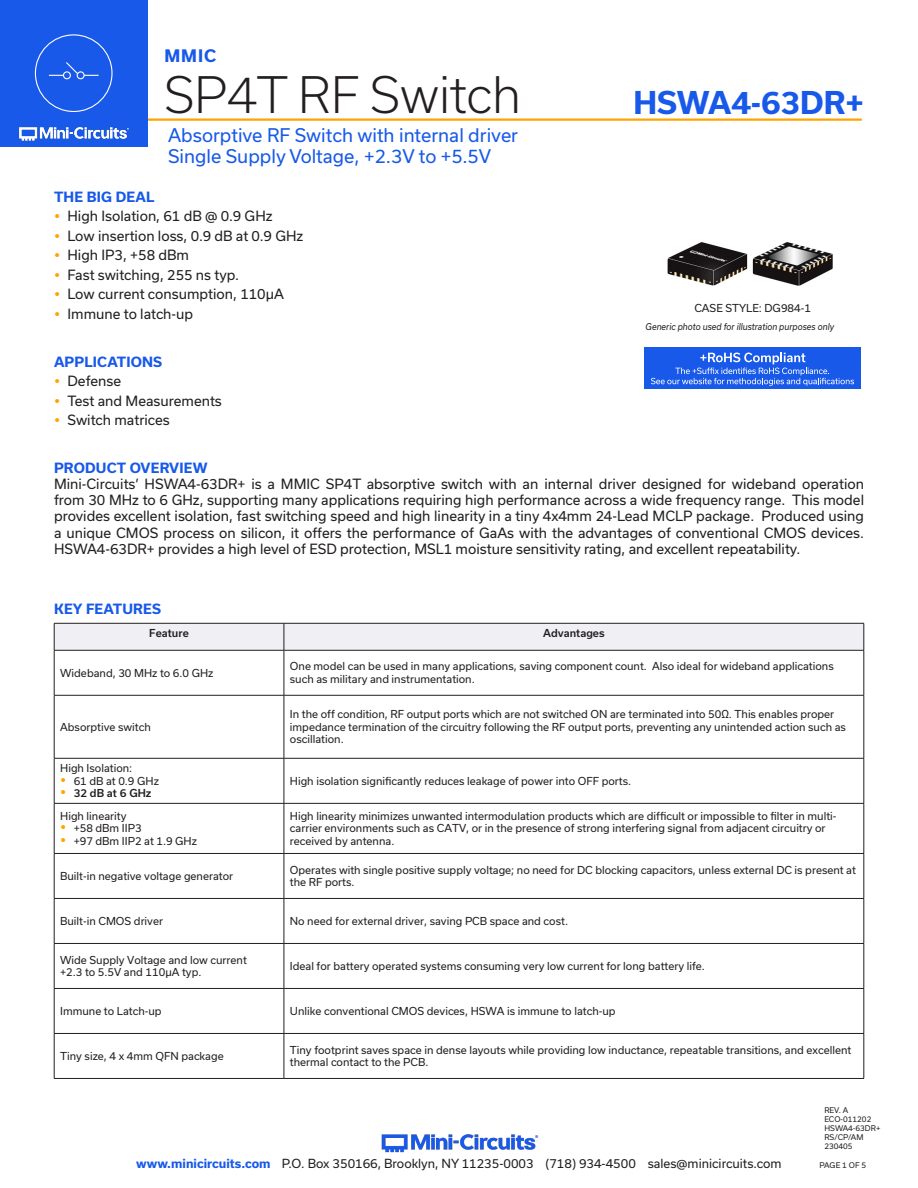
<style>
.page{position:relative;width:918px;height:1188px;background:#fff}
.page>*{position:absolute;margin:0;border:0;box-sizing:border-box;transform-origin:0 0}
.t1{font:300 48px "Usual";color:#231f20}
.t2{font:700 30px "Usual";color:#1859ea}
.t3{font:18px/21.6px "Usual";color:#1859ea}
.t4{font:700 16.5px "Usual";color:#1859ea}
.Regular_Copy{font:13.5px/16.2px "Usual";color:#231f20;text-align:justify}
.Blue_Headers{font:700 13.5px "Usual";letter-spacing:.015em;color:#1859ea}
.t5{font:12px "Usual";color:#231f20}
.Table_Body_Left_Just{font:10.5px/12.6px "Usual";color:#231f20}
.Table_Header_Center{font:500 10.5px "Usual";color:#231f20}
.t6{font:italic 9px "Usual";color:#231f20;scale:.9 1}
.Revision{font:7.5px "Usual";color:#231f20}
.s1{font-weight:700;color:#1859ea}
</style>
<div class="page">
<hr style="left:129px;top:118px;width:733px;height:3px;background:#ffa300">
<div style="left:0;top:0;width:147px;height:147px;background:#1859ea"></div>
<hr style="left:917px;top:0;width:1px;height:147px;background:#1859ea">
<img style="left:19px;top:126px;width:110px;height:15px">
<div style="left:35px;top:34px;width:78px;height:78px;border:1px solid #fff;border-radius:50%"></div>
<div style="left:63px;top:71px;width:8px;height:8px;border:1px solid #fff;border-radius:50%"></div>
<div style="left:77px;top:71px;width:8px;height:8px;border:1px solid #fff;border-radius:50%"></div>
<svg style="left:49px;top:62px;width:50px;height:14px"></svg>
<img style="left:381px;top:1134px;width:158px;height:19px">
<img style="left:667px;top:242px;width:166px;height:44px">
<svg style="left:54px;top:623px;width:811px;height:27px"></svg>
<hr style="left:54px;top:650px;width:230px;height:1px;background:#231f20">
<hr style="left:54px;top:650px;width:1px;height:45px;background:#231f20">
<hr style="left:284px;top:650px;width:580px;height:1px;background:#231f20">
<hr style="left:284px;top:650px;width:1px;height:45px;background:#231f20">
<hr style="left:864px;top:650px;width:1px;height:45px;background:#231f20">
<hr style="left:54px;top:695px;width:230px;height:1px;background:#231f20">
<hr style="left:54px;top:695px;width:1px;height:63px;background:#231f20">
<hr style="left:284px;top:695px;width:580px;height:1px;background:#231f20">
<hr style="left:284px;top:695px;width:1px;height:63px;background:#231f20">
<hr style="left:864px;top:695px;width:1px;height:63px;background:#231f20">
<hr style="left:54px;top:758px;width:230px;height:1px;background:#231f20">
<hr style="left:54px;top:758px;width:1px;height:45px;background:#231f20">
<hr style="left:284px;top:758px;width:580px;height:1px;background:#231f20">
<hr style="left:284px;top:758px;width:1px;height:45px;background:#231f20">
<hr style="left:864px;top:758px;width:1px;height:45px;background:#231f20">
<hr style="left:54px;top:803px;width:230px;height:1px;background:#231f20">
<hr style="left:54px;top:804px;width:1px;height:49px;background:#231f20">
<hr style="left:284px;top:803px;width:580px;height:1px;background:#231f20">
<hr style="left:284px;top:804px;width:1px;height:49px;background:#231f20">
<hr style="left:864px;top:804px;width:1px;height:49px;background:#231f20">
<hr style="left:54px;top:853px;width:230px;height:1px;background:#231f20">
<hr style="left:54px;top:854px;width:1px;height:44px;background:#231f20">
<hr style="left:284px;top:853px;width:580px;height:1px;background:#231f20">
<hr style="left:284px;top:854px;width:1px;height:44px;background:#231f20">
<hr style="left:864px;top:854px;width:1px;height:44px;background:#231f20">
<hr style="left:54px;top:898px;width:230px;height:1px;background:#231f20">
<hr style="left:54px;top:899px;width:1px;height:44px;background:#231f20">
<hr style="left:284px;top:898px;width:580px;height:1px;background:#231f20">
<hr style="left:284px;top:899px;width:1px;height:44px;background:#231f20">
<hr style="left:864px;top:899px;width:1px;height:44px;background:#231f20">
<hr style="left:54px;top:943px;width:230px;height:1px;background:#231f20">
<hr style="left:54px;top:944px;width:1px;height:44px;background:#231f20">
<hr style="left:284px;top:943px;width:580px;height:1px;background:#231f20">
<hr style="left:284px;top:944px;width:1px;height:44px;background:#231f20">
<hr style="left:864px;top:944px;width:1px;height:44px;background:#231f20">
<hr style="left:54px;top:988px;width:230px;height:1px;background:#231f20">
<hr style="left:54px;top:989px;width:1px;height:44px;background:#231f20">
<hr style="left:284px;top:988px;width:580px;height:1px;background:#231f20">
<hr style="left:284px;top:989px;width:1px;height:44px;background:#231f20">
<hr style="left:864px;top:989px;width:1px;height:44px;background:#231f20">
<hr style="left:54px;top:1033px;width:230px;height:1px;background:#231f20">
<hr style="left:54px;top:1034px;width:1px;height:44px;background:#231f20">
<hr style="left:284px;top:1033px;width:580px;height:1px;background:#231f20">
<hr style="left:284px;top:1034px;width:1px;height:44px;background:#231f20">
<hr style="left:864px;top:1034px;width:1px;height:44px;background:#231f20">
<hr style="left:54px;top:1078px;width:230px;height:1px;background:#231f20">
<hr style="left:284px;top:1078px;width:580px;height:1px;background:#231f20">
<div style="left:645px;top:347px;width:216px;height:42px;background:#1859ea"></div>
<svg style="left:651px;top:353px;width:203px;height:33px"></svg>
<h3 class="t4" style="left:164px;top:46px;width:54px">MMIC</h3>
<h1 class="t1" style="left:164px;top:67px;width:358px">SP4T RF Switch</h1>
<h3 class="t3" style="left:168px;top:124px;width:352px">Absorptive RF Switch with internal driver<br>Single Supply Voltage, +2.3V to +5.5V</h3>
<p class="Blue_Headers" style="left:54px;top:189px;width:102px">THE BIG DEAL</p>
<p class="Regular_Copy" style="left:68px;top:208px;width:207px">High Isolation, 61 dB @ 0.9 GHz</p>
<p class="Regular_Copy" style="left:68px;top:227px;width:237px">Low insertion loss, 0.9 dB at 0.9 GHz</p>
<p class="Regular_Copy" style="left:68px;top:247px;width:123px">High IP3, +58 dBm</p>
<p class="Regular_Copy" style="left:68px;top:266px;width:173px">Fast switching, 255 ns typ.</p>
<p class="Regular_Copy" style="left:68px;top:286px;width:218px">Low current consumption, 110µA</p>
<p class="Regular_Copy" style="left:68px;top:305px;width:127px">Immune to latch-up</p>
<p class="Blue_Headers" style="left:54px;top:354px;width:110px">APPLICATIONS</p>
<p class="Regular_Copy" style="left:68px;top:373px;width:55px">Defense</p>
<p class="Regular_Copy" style="left:68px;top:392px;width:156px">Test and Measurements</p>
<p class="Regular_Copy" style="left:68px;top:412px;width:104px">Switch matrices</p>
<h2 class="t2" style="left:633px;top:86px;width:232px">HSWA4-63DR+</h2>
<p class="Table_Body_Left_Just" style="left:694px;top:302px;width:118px">CASE STYLE: DG984-1</p>
<p class="t6" style="left:646px;top:322px;width:211px">Generic photo used for illustration purposes only</p>
<p class="Blue_Headers" style="left:54px;top:460px;width:155px">PRODUCT OVERVIEW</p>
<p class="Regular_Copy" style="left:54px;top:476px;width:812px">Mini-Circuits’ HSWA4-63DR+ is a MMIC SP4T absorptive switch with an internal driver designed for wideband operation from 30 MHz to 6 GHz, supporting many applications requiring high performance across a wide frequency range. This model provides excellent isolation, fast switching speed and high linearity in a tiny 4x4mm 24-Lead MCLP package. Produced using a unique CMOS process on silicon, it offers the performance of GaAs with the advantages of conventional CMOS devices.<br>HSWA4-63DR+ provides a high level of ESD protection, MSL1 moisture sensitivity rating, and excellent repeatability.</p>
<p class="Blue_Headers" style="left:54px;top:602px;width:108px">KEY FEATURES</p>
<p class="Table_Header_Center" style="left:149px;top:627px;width:41px">Feature</p>
<p class="Table_Header_Center" style="left:543px;top:627px;width:63px">Advantages</p>
<p class="Table_Body_Left_Just" style="left:60px;top:666px;width:155px">Wideband, 30 MHz to 6.0 GHz</p>
<p class="Table_Body_Left_Just" style="left:290px;top:660px;width:545px">One model can be used in many applications, saving component count. Also ideal for wideband applications such as military and instrumentation.</p>
<p class="Table_Body_Left_Just" style="left:60px;top:720px;width:92px">Absorptive switch</p>
<p class="Table_Body_Left_Just" style="left:290px;top:708px;width:558px">In the off condition, RF output ports which are not switched ON are terminated into 50Ω. This enables proper impedance termination of the circuitry following the RF output ports, preventing any unintended action such as oscillation.</p>
<p class="Table_Body_Left_Just" style="left:60px;top:762px;width:74px">High Isolation:</p>
<p class="Table_Body_Left_Just" style="left:74px;top:775px;width:87px">61 dB at 0.9 GHz</p>
<p class="Table_Header_Center" style="left:74px;top:787px;width:79px">32 dB at 6 GHz</p>
<p class="Table_Body_Left_Just" style="left:60px;top:810px;width:68px">High linearity</p>
<p class="Table_Body_Left_Just" style="left:74px;top:822px;width:69px">+58 dBm IIP3</p>
<p class="Table_Body_Left_Just" style="left:74px;top:835px;width:125px">+97 dBm IIP2 at 1.9 GHz</p>
<p class="Table_Body_Left_Just" style="left:290px;top:775px;width:343px">High isolation significantly reduces leakage of power into OFF ports.</p>
<p class="Table_Body_Left_Just" style="left:290px;top:810px;width:548px">High linearity minimizes unwanted intermodulation products which are difficult or impossible to filter in multi&shy;carrier environments such as CATV, or in the presence of strong interfering signal from adjacent circuitry or received by antenna.</p>
<p class="Table_Body_Left_Just" style="left:60px;top:870px;width:175px">Built-in negative voltage generator</p>
<p class="Table_Body_Left_Just" style="left:290px;top:863px;width:568px">Operates with single positive supply voltage; no need for DC blocking capacitors, unless external DC is present at the RF ports.</p>
<p class="Table_Body_Left_Just" style="left:60px;top:915px;width:104px">Built-in CMOS driver</p>
<p class="Table_Body_Left_Just" style="left:290px;top:915px;width:280px">No need for external driver, saving PCB space and cost.</p>
<p class="Table_Body_Left_Just" style="left:60px;top:953px;width:188px">Wide Supply Voltage and low current</p>
<p class="Table_Body_Left_Just" style="left:60px;top:966px;width:143px">+2.3 to 5.5V and 110µA typ.</p>
<p class="Table_Body_Left_Just" style="left:290px;top:960px;width:416px">Ideal for battery operated systems consuming very low current for long battery life.</p>
<p class="Table_Body_Left_Just" style="left:60px;top:1005px;width:103px">Immune to Latch-up</p>
<p class="Table_Body_Left_Just" style="left:290px;top:1005px;width:327px">Unlike conventional CMOS devices, HSWA is immune to latch-up</p>
<p class="Table_Body_Left_Just" style="left:60px;top:1050px;width:165px">Tiny size, 4 x 4mm QFN package</p>
<p class="Table_Body_Left_Just" style="left:290px;top:1043px;width:563px">Tiny footprint saves space in dense layouts while providing low inductance, repeatable transitions, and excellent thermal contact to the PCB.</p>
<p class="Revision" style="left:824px;top:1106px;width:25px">REV. A</p>
<p class="Revision" style="left:824px;top:1115px;width:48px">ECO-011202</p>
<p class="Revision" style="left:824px;top:1124px;width:58px">HSWA4-63DR+</p>
<p class="Revision" style="left:824px;top:1133px;width:41px">RS/CP/AM</p>
<p class="Revision" style="left:824px;top:1142px;width:30px">230405</p>
<p class="t5" style="left:136px;top:1157px;width:647px"><span class="s1">www.minicircuits.com</span> P.O. Box 350166, Brooklyn, NY 11235-0003 (718) 934-4500 sales@minicircuits.com</p>
<p class="Revision" style="left:819px;top:1161px;width:48px">PAGE 1 OF 5</p>
</div>
